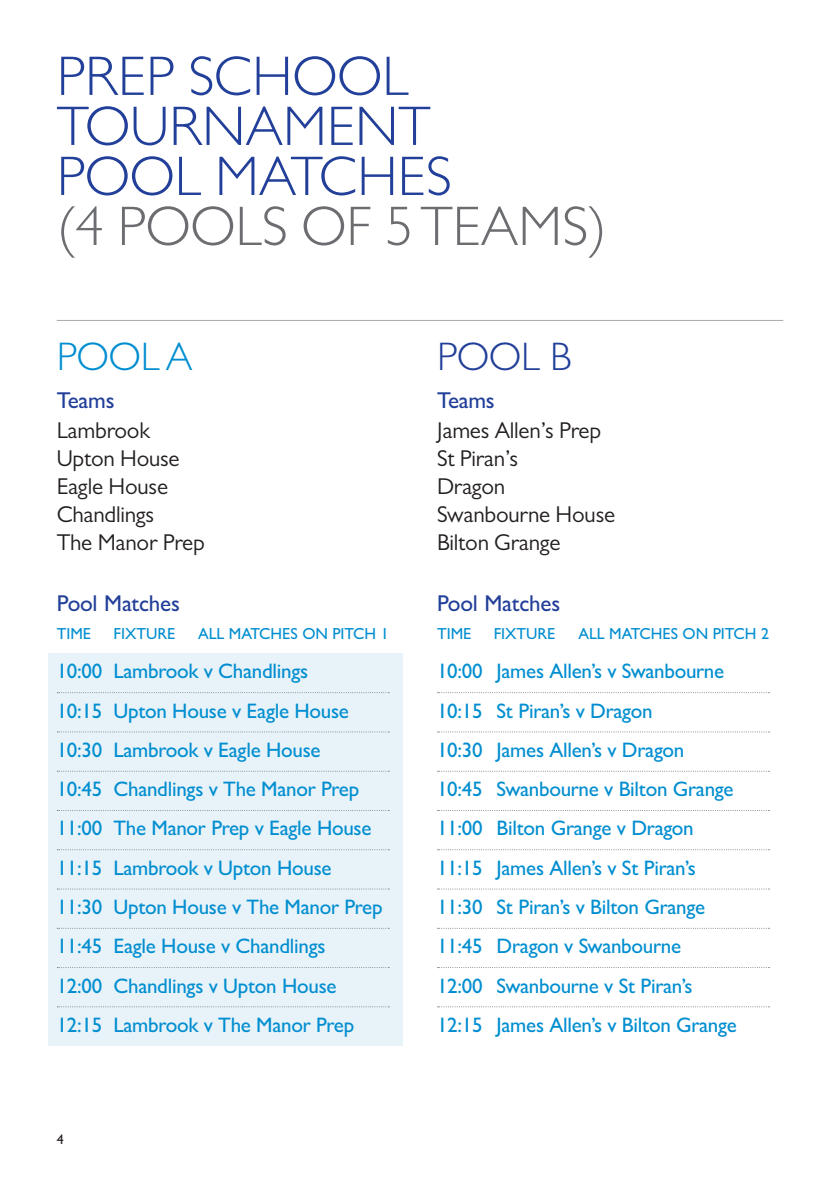
<style>
.page{position:relative;width:840px;height:1191px;background:#fff}
.page>*{position:absolute;margin:0;border:0;box-sizing:border-box;transform-origin:0 0}
.t1{font:300 56px/50px "Gill Sans MT Pro";color:#223f99}
.t2{font:300 56px "Gill Sans MT Pro";color:#6c6d70}
.t3{font:300 40px "Gill Sans MT Pro";color:#008ed0}
.t4{font:300 40px "Gill Sans MT Pro";color:#223f99}
.t5{font:23px/28px "Gill Sans MT Pro";letter-spacing:-.01em;color:#231f20}
.t6{font:500 23px "Gill Sans MT Pro";letter-spacing:-.01em;color:#223f99}
.t7{font:500 21px/39.2px "Gill Sans MT Pro";letter-spacing:-.015em;color:#008ed0}
.t8{font:500 16px "Gill Sans MT Pro";color:#008ed0}
.t9{font:500 14px "Gill Sans MT Pro";color:#231f20}
</style>
<div class="page">
<div style="left:48px;top:653px;width:355px;height:392px;background:#e8f2f9"></div>
<hr style="left:57px;top:320px;width:725px;height:1px;background:#a8a9ad">
<svg style="left:57px;top:692px;width:332px;height:1px"></svg>
<svg style="left:57px;top:731px;width:332px;height:1px"></svg>
<svg style="left:57px;top:770px;width:332px;height:1px"></svg>
<svg style="left:57px;top:810px;width:332px;height:1px"></svg>
<svg style="left:57px;top:849px;width:332px;height:1px"></svg>
<svg style="left:57px;top:888px;width:332px;height:1px"></svg>
<svg style="left:57px;top:927px;width:332px;height:1px"></svg>
<svg style="left:57px;top:967px;width:332px;height:1px"></svg>
<svg style="left:57px;top:1006px;width:332px;height:1px"></svg>
<svg style="left:437px;top:692px;width:332px;height:1px"></svg>
<svg style="left:437px;top:731px;width:332px;height:1px"></svg>
<svg style="left:437px;top:770px;width:332px;height:1px"></svg>
<svg style="left:437px;top:810px;width:332px;height:1px"></svg>
<svg style="left:437px;top:849px;width:332px;height:1px"></svg>
<svg style="left:437px;top:888px;width:332px;height:1px"></svg>
<svg style="left:437px;top:927px;width:332px;height:1px"></svg>
<svg style="left:437px;top:967px;width:332px;height:1px"></svg>
<svg style="left:437px;top:1006px;width:332px;height:1px"></svg>
<h1 class="t1" style="left:57px;top:50px;width:396px">PREP SCHOOL<br>TOURNAMENT<br>POOL MATCHES</h1>
<h1 class="t2" style="left:57px;top:192px;width:551px">(4 POOLS OF 5 TEAMS)</h1>
<h2 class="t3" style="left:57px;top:333px;width:137px">POOL A</h2>
<p class="t6" style="left:57px;top:387px;width:59px">Teams</p>
<p class="t5" style="left:57px;top:416px;width:149px">Lambrook<br>Upton House<br>Eagle House<br>Chandlings<br>The Manor Prep</p>
<p class="t6" style="left:57px;top:590px;width:125px">Pool Matches</p>
<p class="t8" style="left:57px;top:624px;width:36px">TIME</p>
<p class="t8" style="left:113px;top:624px;width:63px">FIXTURE</p>
<p class="t8" style="left:198px;top:624px;width:192px">ALL MATCHES ON PITCH 1</p>
<p class="t7" style="left:57px;top:651px;width:327px">10:00 Lambrook v Chandlings<br>10:15 Upton House v Eagle House<br>10:30 Lambrook v Eagle House<br>10:45 Chandlings v The Manor Prep<br>11:00 The Manor Prep v Eagle House<br>11:15 Lambrook v Upton House<br>11:30 Upton House v The Manor Prep<br>11:45 Eagle House v Chandlings<br>12:00 Chandlings v Upton House<br>12:15 Lambrook v The Manor Prep</p>
<p class="t9" style="left:57px;top:1130px;width:8px">4</p>
<h2 class="t4" style="left:437px;top:333px;width:136px">POOL B</h2>
<p class="t6" style="left:437px;top:387px;width:59px">Teams</p>
<p class="t5" style="left:437px;top:416px;width:179px">James Allen’s Prep<br>St Piran’s<br>Dragon<br>Swanbourne House<br>Bilton Grange</p>
<p class="t6" style="left:437px;top:590px;width:125px">Pool Matches</p>
<p class="t8" style="left:437px;top:624px;width:36px">TIME</p>
<p class="t8" style="left:493px;top:624px;width:63px">FIXTURE</p>
<p class="t8" style="left:578px;top:624px;width:192px">ALL MATCHES ON PITCH 2</p>
<p class="t7" style="left:437px;top:651px;width:301px">10:00 James Allen’s v Swanbourne<br>10:15 St Piran’s v Dragon<br>10:30 James Allen’s v Dragon<br>10:45 Swanbourne v Bilton Grange<br>11:00 Bilton Grange v Dragon<br>11:15 James Allen’s v St Piran’s<br>11:30 St Piran’s v Bilton Grange<br>11:45 Dragon v Swanbourne<br>12:00 Swanbourne v St Piran’s<br>12:15 James Allen’s v Bilton Grange</p>
</div>
